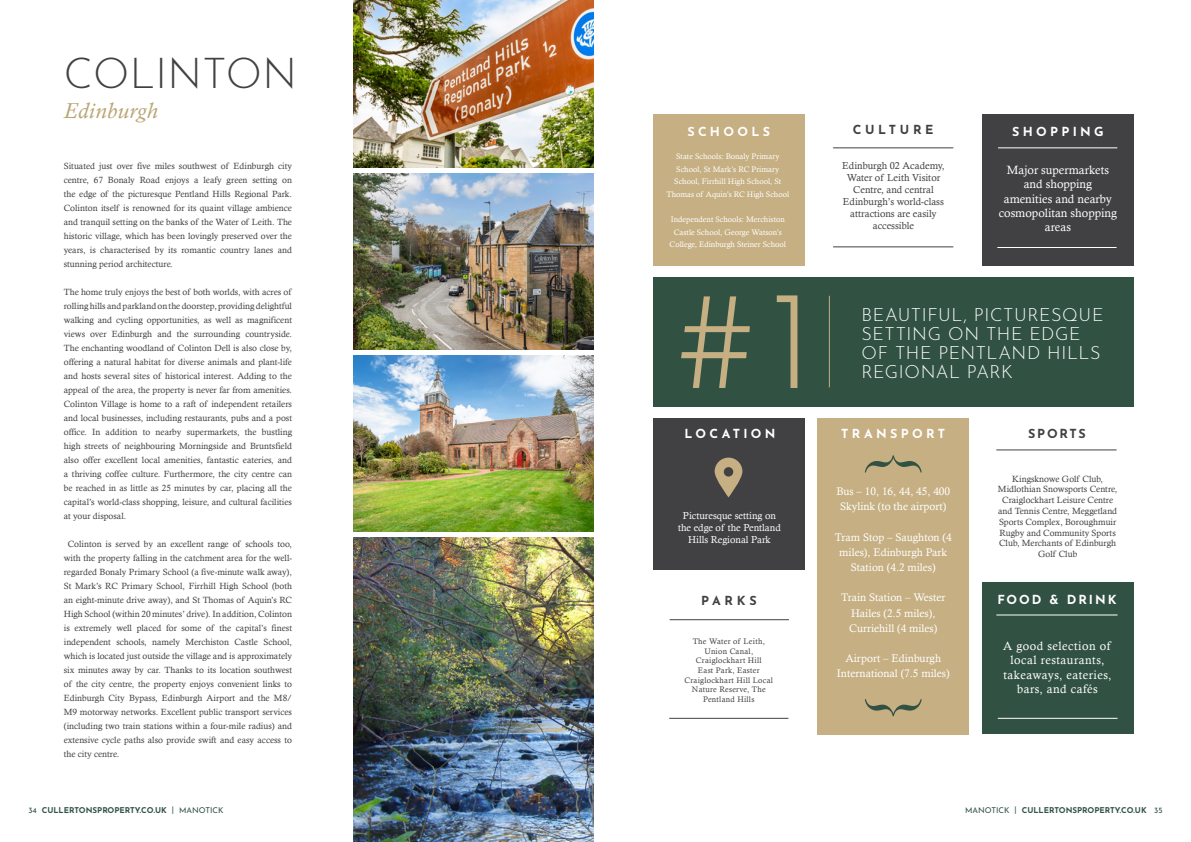
<style>
.page{position:relative;width:1191px;height:842px;background:#fff}
.page>*{position:absolute;margin:0;border:0;box-sizing:border-box;transform-origin:0 0}
.t1{font:300 42px "Josefin Sans";letter-spacing:.01em;color:#414042}
.Features{font:italic 22px "Calisto";letter-spacing:.025em;color:#b9a674}
.Large_copy{font:300 18px/19px "Josefin Sans";letter-spacing:.03em;color:#fff}
.Headline_white{font:700 12.5px "Josefin Sans";letter-spacing:.27em;color:#fff}
.Headline_grey{font:700 12.5px "Josefin Sans";letter-spacing:.28em;color:#414042}
.Headline_grey-2{font:700 12.5px "Josefin Sans";letter-spacing:.155em;color:#fff}
.Body_white{font:12px/14.4px "Calisto";color:#fff;text-align:center}
.Body_white-2{font:12px/14.4px "Calisto";letter-spacing:.04em;color:#fff;text-align:center}
.Body_white-3{font:11px/15.2px "Calisto";color:#fff;text-align:center}
.Body_Grey{font:10px/12px "Calisto";color:#414042;text-align:center}
.Body_white-4{font:10px/12px "Calisto";color:#fff;text-align:center}
.Body_Grey-2{font:9px/14px "Calisto";color:#414042;text-align:justify}
.Body_white-5{font:8px/12.6px "Calisto";color:#fff;text-align:center}
.Body_Grey-3{font:8px/9.6px "Calisto";letter-spacing:.03em;color:#414042;text-align:center}
.t2{font:700 8px "Josefin Sans";color:#315243}
.s1{font-weight:400}
</style>
<div class="page">
<img style="left:353px;top:0;width:240px;height:168px">
<img style="left:353px;top:173px;width:240px;height:177px">
<img style="left:353px;top:355px;width:240px;height:177px">
<img style="left:353px;top:537px;width:240px;height:305px">
<div style="left:653px;top:277px;width:480px;height:130px;background:#315243"></div>
<div style="left:981px;top:582px;width:152px;height:152px;background:#315243"></div>
<div style="left:981px;top:114px;width:152px;height:151px;background:#414042"></div>
<div style="left:653px;top:114px;width:151px;height:151px;background:#c6af82"></div>
<div style="left:653px;top:418px;width:151px;height:152px;background:#414042"></div>
<div style="left:817px;top:418px;width:152px;height:316px;background:#c6af82"></div>
<hr style="left:998px;top:148px;width:119px;height:1px;background:#fff">
<hr style="left:996px;top:450px;width:120px;height:1px;background:#414042">
<hr style="left:996px;top:615px;width:121px;height:1px;background:#fff">
<hr style="left:997px;top:718px;width:120px;height:1px;background:#fff">
<svg style="left:714px;top:458px;width:28px;height:39px"></svg>
<div style="left:724px;top:467px;width:9px;height:10px;background:#414042;border-radius:50%"></div>
<hr style="left:997px;top:247px;width:119px;height:1px;background:#fff">
<hr style="left:669px;top:619px;width:120px;height:1px;background:#414042">
<hr style="left:669px;top:718px;width:119px;height:1px;background:#414042">
<svg style="left:865px;top:455px;width:56px;height:17px"></svg>
<svg style="left:864px;top:699px;width:57px;height:17px"></svg>
<hr style="left:833px;top:148px;width:120px;height:1px;background:#414042">
<svg style="left:681px;top:295px;width:116px;height:93px"></svg>
<hr style="left:833px;top:247px;width:120px;height:1px;background:#414042">
<hr style="left:829px;top:296px;width:1px;height:91px;background:#c6af82">
<p class="t1" style="left:64px;top:41px;width:235px">COLINTON</p>
<p class="Features" style="left:64px;top:98px;width:95px">Edinburgh</p>
<p class="Body_Grey-2" style="left:64px;top:159px;width:230px">Situated just over five miles southwest of Edinburgh city centre, 67 Bonaly Road enjoys a leafy green setting on the edge of the picturesque Pentland Hills Regional Park.<br>Colinton itself is renowned for its quaint village ambience and tranquil setting on the banks of the Water of Leith. The historic village, which has been lovingly preserved over the years, is characterised by its romantic country lanes and stunning period architecture.</p>
<p class="Body_Grey-2" style="left:64px;top:285px;width:230px">The home truly enjoys the best of both worlds, with acres of rolling hills and parkland on the doorstep, providing delightful walking and cycling opportunities, as well as magnificent views over Edinburgh and the surrounding countryside.<br>The enchanting woodland of Colinton Dell is also close by, offering a natural habitat for diverse animals and plant-life and hosts several sites of historical interest. Adding to the appeal of the area, the property is never far from amenities.<br>Colinton Village is home to a raft of independent retailers and local businesses, including restaurants, pubs and a post office. In addition to nearby supermarkets, the bustling high streets of neighbouring Morningside and Bruntsfield also offer excellent local amenities, fantastic eateries, and a thriving coffee culture. Furthermore, the city centre can be reached in as little as 25 minutes by car, placing all the capital’s world-class shopping, leisure, and cultural facilities at your disposal.</p>
<p class="Body_Grey-2" style="left:64px;top:537px;width:230px;text-indent:4px">Colinton is served by an excellent range of schools too, with the property falling in the catchment area for the well&shy;regarded Bonaly Primary School (a five-minute walk away), St Mark’s RC Primary School, Firrhill High School (both an eight-minute drive away), and St Thomas of Aquin’s RC High School (within 20 minutes’ drive). In addition, Colinton is extremely well placed for some of the capital’s finest independent schools, namely Merchiston Castle School, which is located just outside the village and is approximately six minutes away by car. Thanks to its location southwest of the city centre, the property enjoys convenient links to Edinburgh City Bypass, Edinburgh Airport and the M8/ M9 motorway networks. Excellent public transport services (including two train stations within a four-mile radius) and extensive cycle paths also provide swift and easy access to the city centre.</p>
<p class="Headline_white" style="left:687px;top:120px;width:84px">SCHOOLS</p>
<p class="Body_white-5" style="left:666px;top:150px;width:124px">State Schools: Bonaly Primary<br>School, St Mark’s RC Primary<br>School, Firrhill High School, St<br>Thomas of Aquin’s RC High School</p>
<p class="Body_white-5" style="left:669px;top:213px;width:118px">Independent Schools: Merchiston<br>Castle School, George Watson’s<br>College, Edinburgh Steiner School</p>
<p class="Headline_white" style="left:684px;top:423px;width:93px">LOCATION</p>
<p class="Body_white-4" style="left:678px;top:509px;width:104px">Picturesque setting on the edge of the Pentland<br>Hills Regional Park</p>
<p class="Headline_grey" style="left:701px;top:589px;width:57px">PARKS</p>
<p class="Body_Grey-3" style="left:684px;top:637px;width:90px">The Water of Leith,<br>Union Canal,<br>Craiglockhart Hill<br>East Park, Easter<br>Craiglockhart Hill Local<br>Nature Reserve, The<br>Pentland Hills</p>
<p class="Headline_grey" style="left:853px;top:118px;width:82px">CULTURE</p>
<p class="Body_Grey" style="left:842px;top:160px;width:104px">Edinburgh 02 Academy,<br>Water of Leith Visitor<br>Centre, and central<br>Edinburgh’s world-class attractions are easily accessible</p>
<p class="Headline_white" style="left:1012px;top:120px;width:93px">SHOPPING</p>
<p class="Body_white" style="left:998px;top:162px;width:120px">Major supermarkets and shopping amenities and nearby cosmopolitan shopping areas</p>
<p class="Large_copy" style="left:861px;top:303px;width:244px">BEAUTIFUL, PICTURESQUE<br>SETTING ON THE EDGE<br>OF THE PENTLAND HILLS<br>REGIONAL PARK</p>
<p class="Headline_white" style="left:841px;top:423px;width:105px">TRANSPORT</p>
<p class="Body_white-3" style="left:836px;top:484px;width:115px">Bus – 10, 16, 44, 45, 400<br>Skylink (to the airport)</p>
<p class="Body_white-3" style="left:835px;top:529px;width:118px">Tram Stop – Saughton (4 miles), Edinburgh Park<br>Station (4.2 miles)</p>
<p class="Body_white-3" style="left:841px;top:590px;width:106px">Train Station – Wester<br>Hailes (2.5 miles),<br>Curriehill (4 miles)</p>
<p class="Body_white-3" style="left:837px;top:651px;width:114px">Airport – Edinburgh<br>International (7.5 miles)</p>
<p class="Headline_grey" style="left:1028px;top:423px;width:59px">SPORTS</p>
<p class="Body_Grey-2" style="left:998px;top:473px;width:121px;line-height:10.8px;text-align:center">Kingsknowe Golf Club,<br>Midlothian Snowsports Centre,<br>Craiglockhart Leisure Centre and Tennis Centre, Meggetland<br>Sports Complex, Boroughmuir<br>Rugby and Community Sports<br>Club, Merchants of Edinburgh<br>Golf Club</p>
<p class="Headline_grey-2" style="left:997px;top:589px;width:121px">FOOD &amp; DRINK</p>
<p class="Body_white-2" style="left:1003px;top:638px;width:110px">A good selection of local restaurants, takeaways, eateries, bars, and cafés</p>
<p class="t2" style="left:28px;top:803px;width:197px"><span class="s1">34</span> CULLERTONSPROPERTY.CO.UK <span class="s1">| MANOTICK</span></p>
<p class="t2" style="left:965px;top:803px;width:199px"><span class="s1">MANOTICK |</span> CULLERTONSPROPERTY.CO.UK <span class="s1">35</span></p>
</div>
